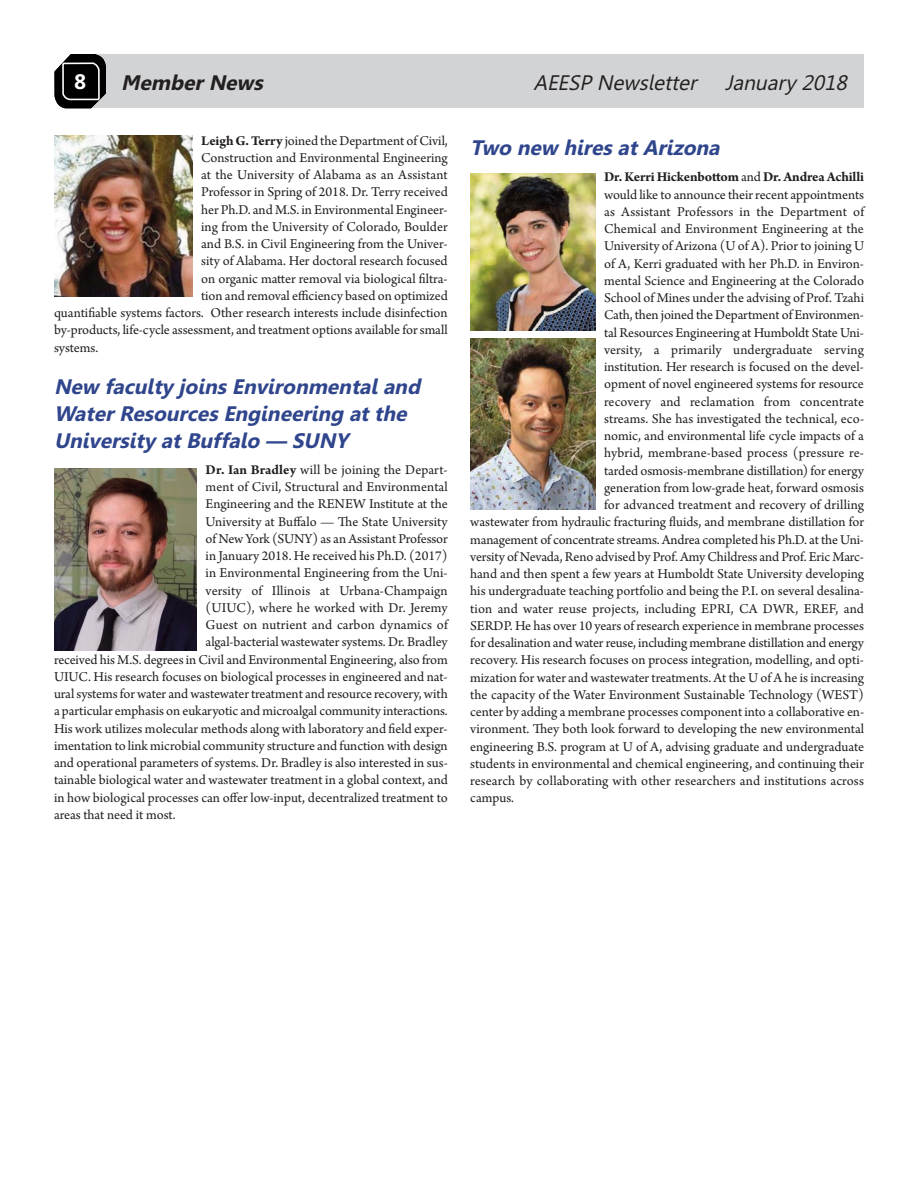
<style>
.page{position:relative;width:918px;height:1188px;background:#fff}
.page>*{position:absolute;margin:0;border:0;box-sizing:border-box;transform-origin:0 0}
.t1{font:italic 700 21px/27px "Leelawadee";color:#2f458c}
.t2{font:italic 21px "Leelawadee";color:#231f20}
.t3{font:italic 700 21px "Leelawadee";color:#231f20}
.t4{font:700 21px "Leelawadee";color:#fff}
.t5{font:14.25px "Arno Pro";color:#231f20}
.t6{font:700 14.25px "Arno Pro";letter-spacing:-.01em;color:#231f20}
.s1{font-weight:700}
.s2{font-weight:400}
</style>
<div class="page">
<div style="left:72px;top:54px;width:792px;height:54px;background:#d1d3d4"></div>
<svg style="left:54px;top:54px;width:52px;height:55px"></svg>
<img style="left:470px;top:174px;width:125px;height:156px">
<img style="left:470px;top:338px;width:125px;height:172px">
<img style="left:54px;top:468px;width:143px;height:183px">
<img style="left:54px;top:135px;width:138px;height:162px">
<h1 class="t4" style="left:74px;top:73px;width:14px">8</h1>
<h1 class="t3" style="left:121px;top:75px;width:147px">Member News</h1>
<h1 class="t2" style="left:533px;top:75px;width:319px">AEESP Newsletter January 2018</h1>
<p class="t5" style="left:201px;top:135px;width:248px"><span class="s1">Leigh G. Terry</span> joined the Department of Civil,</p>
<p class="t5" style="left:201px;top:152px;width:248px">Construction and Environmental Engineering</p>
<p class="t5" style="left:201px;top:170px;width:248px">at the University of Alabama as an Assistant</p>
<p class="t5" style="left:201px;top:187px;width:248px">Professor in Spring of 2018. Dr. Terry received</p>
<p class="t5" style="left:201px;top:204px;width:248px">her Ph.D. and M.S. in Environmental Engineer-</p>
<p class="t5" style="left:201px;top:221px;width:248px">ing from the University of Colorado, Boulder</p>
<p class="t5" style="left:201px;top:239px;width:248px">and B.S. in Civil Engineering from the Univer-</p>
<p class="t5" style="left:201px;top:256px;width:248px">sity of Alabama. Her doctoral research focused</p>
<p class="t5" style="left:201px;top:273px;width:248px">on organic matter removal via biological filtra-</p>
<p class="t5" style="left:201px;top:290px;width:248px">tion and removal efficiency based on optimized</p>
<p class="t5" style="left:54px;top:308px;width:395px">quantifiable systems factors. Other research interests include disinfection</p>
<p class="t5" style="left:54px;top:325px;width:395px">by-products, life-cycle assessment, and treatment options available for small</p>
<p class="t5" style="left:54px;top:342px;width:46px">systems.</p>
<h1 class="t1" style="left:54px;top:375px;width:372px">New faculty joins Environmental and<br>Water Resources Engineering at the<br>University at Buffalo — SUNY</h1>
<p class="t5" style="left:206px;top:464px;width:243px"><span class="s1">Dr. Ian Bradley</span> will be joining the Depart-</p>
<p class="t5" style="left:206px;top:482px;width:244px">ment of Civil, Structural and Environmental</p>
<p class="t5" style="left:206px;top:499px;width:244px">Engineering and the RENEW Institute at the</p>
<p class="t5" style="left:206px;top:516px;width:244px">University at Buffalo — The State University</p>
<p class="t5" style="left:206px;top:533px;width:244px">of New York (SUNY) as an Assistant Professor</p>
<p class="t5" style="left:206px;top:551px;width:244px">in January 2018. He received his Ph.D. (2017)</p>
<p class="t5" style="left:206px;top:568px;width:244px">in Environmental Engineering from the Uni-</p>
<p class="t5" style="left:206px;top:585px;width:244px">versity of Illinois at Urbana-Champaign</p>
<p class="t5" style="left:206px;top:602px;width:244px">(UIUC), where he worked with Dr. Jeremy</p>
<p class="t5" style="left:206px;top:620px;width:244px">Guest on nutrient and carbon dynamics of</p>
<p class="t5" style="left:206px;top:637px;width:244px">algal-bacterial wastewater systems. Dr. Bradley</p>
<p class="t5" style="left:54px;top:654px;width:395px">received his M.S. degrees in Civil and Environmental Engineering, also from</p>
<p class="t5" style="left:54px;top:671px;width:395px">UIUC. His research focuses on biological processes in engineered and nat-</p>
<p class="t5" style="left:54px;top:689px;width:395px">ural systems for water and wastewater treatment and resource recovery, with</p>
<p class="t5" style="left:54px;top:706px;width:395px">a particular emphasis on eukaryotic and microalgal community interactions.</p>
<p class="t5" style="left:54px;top:723px;width:395px">His work utilizes molecular methods along with laboratory and field exper-</p>
<p class="t5" style="left:54px;top:740px;width:395px">imentation to link microbial community structure and function with design</p>
<p class="t5" style="left:54px;top:758px;width:395px">and operational parameters of systems. Dr. Bradley is also interested in sus-</p>
<p class="t5" style="left:54px;top:775px;width:395px">tainable biological water and wastewater treatment in a global context, and</p>
<p class="t5" style="left:54px;top:792px;width:395px">in how biological processes can offer low-input, decentralized treatment to</p>
<p class="t5" style="left:54px;top:809px;width:123px">areas that need it most.</p>
<h1 class="t1" style="left:470px;top:136px;width:255px">Two new hires at Arizona</h1>
<p class="t6" style="left:604px;top:172px;width:261px">Dr. Kerri Hickenbottom <span class="s2">and</span> Dr. Andrea Achilli</p>
<p class="t5" style="left:604px;top:189px;width:262px">would like to announce their recent appointments</p>
<p class="t5" style="left:604px;top:206px;width:262px">as Assistant Professors in the Department of</p>
<p class="t5" style="left:604px;top:223px;width:261px">Chemical and Environment Engineering at the</p>
<p class="t5" style="left:604px;top:241px;width:261px">University of Arizona (U of A). Prior to joining U</p>
<p class="t5" style="left:604px;top:258px;width:261px">of A, Kerri graduated with her Ph.D. in Environ-</p>
<p class="t5" style="left:604px;top:275px;width:261px">mental Science and Engineering at the Colorado</p>
<p class="t5" style="left:604px;top:292px;width:261px">School of Mines under the advising of Prof. Tzahi</p>
<p class="t5" style="left:604px;top:310px;width:261px">Cath, then joined the Department of Environmen-</p>
<p class="t5" style="left:604px;top:327px;width:261px">tal Resources Engineering at Humboldt State Uni-</p>
<p class="t5" style="left:604px;top:344px;width:261px">versity, a primarily undergraduate serving</p>
<p class="t5" style="left:604px;top:361px;width:261px">institution. Her research is focused on the devel-</p>
<p class="t5" style="left:604px;top:379px;width:261px">opment of novel engineered systems for resource</p>
<p class="t5" style="left:604px;top:396px;width:261px">recovery and reclamation from concentrate</p>
<p class="t5" style="left:604px;top:413px;width:262px">streams. She has investigated the technical, eco-</p>
<p class="t5" style="left:604px;top:430px;width:261px">nomic, and environmental life cycle impacts of a</p>
<p class="t5" style="left:604px;top:448px;width:261px">hybrid, membrane-based process (pressure re-</p>
<p class="t5" style="left:604px;top:465px;width:262px">tarded osmosis-membrane distillation) for energy</p>
<p class="t5" style="left:604px;top:482px;width:261px">generation from low-grade heat, forward osmosis</p>
<p class="t5" style="left:604px;top:499px;width:261px">for advanced treatment and recovery of drilling</p>
<p class="t5" style="left:470px;top:517px;width:395px">wastewater from hydraulic fracturing fluids, and membrane distillation for</p>
<p class="t5" style="left:470px;top:534px;width:395px">management of concentrate streams. Andrea completed his Ph.D. at the Uni-</p>
<p class="t5" style="left:470px;top:551px;width:395px">versity of Nevada, Reno advised by Prof. Amy Childress and Prof. Eric Marc-</p>
<p class="t5" style="left:470px;top:568px;width:395px">hand and then spent a few years at Humboldt State University developing</p>
<p class="t5" style="left:470px;top:586px;width:395px">his undergraduate teaching portfolio and being the P.I. on several desalina-</p>
<p class="t5" style="left:470px;top:603px;width:395px">tion and water reuse projects, including EPRI, CA DWR, EREF, and</p>
<p class="t5" style="left:470px;top:620px;width:395px">SERDP. He has over 10 years of research experience in membrane processes</p>
<p class="t5" style="left:470px;top:637px;width:395px">for desalination and water reuse, including membrane distillation and energy</p>
<p class="t5" style="left:470px;top:655px;width:395px">recovery. His research focuses on process integration, modelling, and opti-</p>
<p class="t5" style="left:470px;top:672px;width:395px">mization for water and wastewater treatments. At the U of A he is increasing</p>
<p class="t5" style="left:470px;top:689px;width:395px">the capacity of the Water Environment Sustainable Technology (WEST)</p>
<p class="t5" style="left:470px;top:706px;width:395px">center by adding a membrane processes component into a collaborative en-</p>
<p class="t5" style="left:470px;top:724px;width:395px">vironment. They both look forward to developing the new environmental</p>
<p class="t5" style="left:470px;top:741px;width:395px">engineering B.S. program at U of A, advising graduate and undergraduate</p>
<p class="t5" style="left:470px;top:758px;width:395px">students in environmental and chemical engineering, and continuing their</p>
<p class="t5" style="left:470px;top:775px;width:395px">research by collaborating with other researchers and institutions across</p>
<p class="t5" style="left:470px;top:793px;width:45px">campus.</p>
</div>
